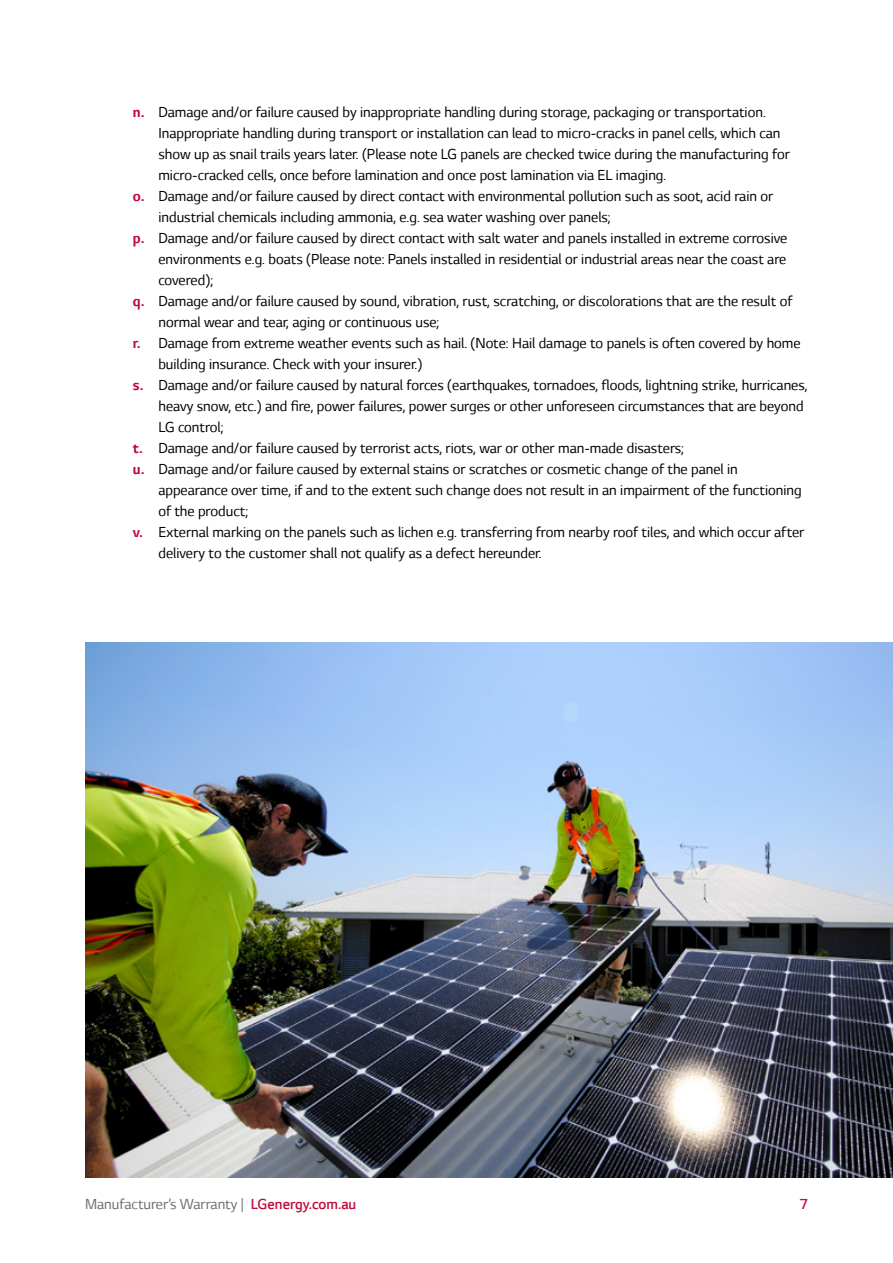
<style>
.page{position:relative;width:893px;height:1263px;background:#fff}
.page>*{position:absolute;margin:0;border:0;box-sizing:border-box;transform-origin:0 0}
.t1{font:16.5px "LG Smart";color:#000}
.t2{font:16.5px "LG Smart";color:#6d6e71}
.t3{font:300 16.5px "LG Smart";color:#c00c3f}
.s1{font-weight:700;color:#c00c3f}
.s2{font-weight:300;color:#c00c3f}
</style>
<div class="page">
<img style="left:85px;top:642px;width:808px;height:536px">
<p class="t1" style="left:133px;top:106px;width:634px"><span class="s1">n.</span> Damage and/or failure caused by inappropriate handling during storage, packaging or transportation.</p>
<p class="t1" style="left:158px;top:127px;width:624px">Inappropriate handling during transport or installation can lead to micro-cracks in panel cells, which can</p>
<p class="t1" style="left:158px;top:148px;width:633px">show up as snail trails years later. (Please note LG panels are checked twice during the manufacturing for</p>
<p class="t1" style="left:158px;top:169px;width:509px">micro-cracked cells, once before lamination and once post lamination via EL imaging.</p>
<p class="t1" style="left:133px;top:190px;width:642px"><span class="s1">o.</span> Damage and/or failure caused by direct contact with environmental pollution such as soot, acid rain or</p>
<p class="t1" style="left:158px;top:211px;width:454px">industrial chemicals including ammonia, e.g. sea water washing over panels;</p>
<p class="t1" style="left:133px;top:232px;width:656px"><span class="s1">p.</span> Damage and/or failure caused by direct contact with salt water and panels installed in extreme corrosive</p>
<p class="t1" style="left:158px;top:253px;width:629px">environments e.g. boats (Please note: Panels installed in residential or industrial areas near the coast are</p>
<p class="t1" style="left:158px;top:274px;width:56px">covered);</p>
<p class="t1" style="left:133px;top:295px;width:661px"><span class="s1">q.</span> Damage and/or failure caused by sound, vibration, rust, scratching, or discolorations that are the result of</p>
<p class="t1" style="left:158px;top:316px;width:282px">normal wear and tear, aging or continuous use;</p>
<p class="t1" style="left:133px;top:334px;width:669px"><span class="s1">r.</span> Damage from extreme weather events such as hail. (Note: Hail damage to panels is often covered by home</p>
<p class="t1" style="left:158px;top:358px;width:265px">building insurance. Check with your insurer.)</p>
<p class="t1" style="left:133px;top:376px;width:676px"><span class="s1">s.</span> Damage and/or failure caused by natural forces (earthquakes, tornadoes, floods, lightning strike, hurricanes,</p>
<p class="t1" style="left:158px;top:397px;width:647px">heavy snow, etc.) and fire, power failures, power surges or other unforeseen circumstances that are beyond</p>
<p class="t1" style="left:158px;top:421px;width:67px">LG control;</p>
<p class="t1" style="left:133px;top:442px;width:553px"><span class="s1">t.</span> Damage and/or failure caused by terrorist acts, riots, war or other man-made disasters;</p>
<p class="t1" style="left:133px;top:463px;width:606px"><span class="s1">u.</span> Damage and/or failure caused by external stains or scratches or cosmetic change of the panel in</p>
<p class="t1" style="left:158px;top:484px;width:645px">appearance over time, if and to the extent such change does not result in an impairment of the functioning</p>
<p class="t1" style="left:158px;top:505px;width:91px">of the product;</p>
<p class="t1" style="left:133px;top:526px;width:673px"><span class="s1">v.</span> External marking on the panels such as lichen e.g. transferring from nearby roof tiles, and which occur after</p>
<p class="t1" style="left:158px;top:547px;width:385px">delivery to the customer shall not qualify as a defect hereunder.</p>
<p class="t2" style="left:85px;top:1198px;width:273px">Manufacturer’s Warranty | <span class="s2">LGenergy.com.au</span></p>
<p class="t3" style="left:799px;top:1198px;width:10px">7</p>
</div>
